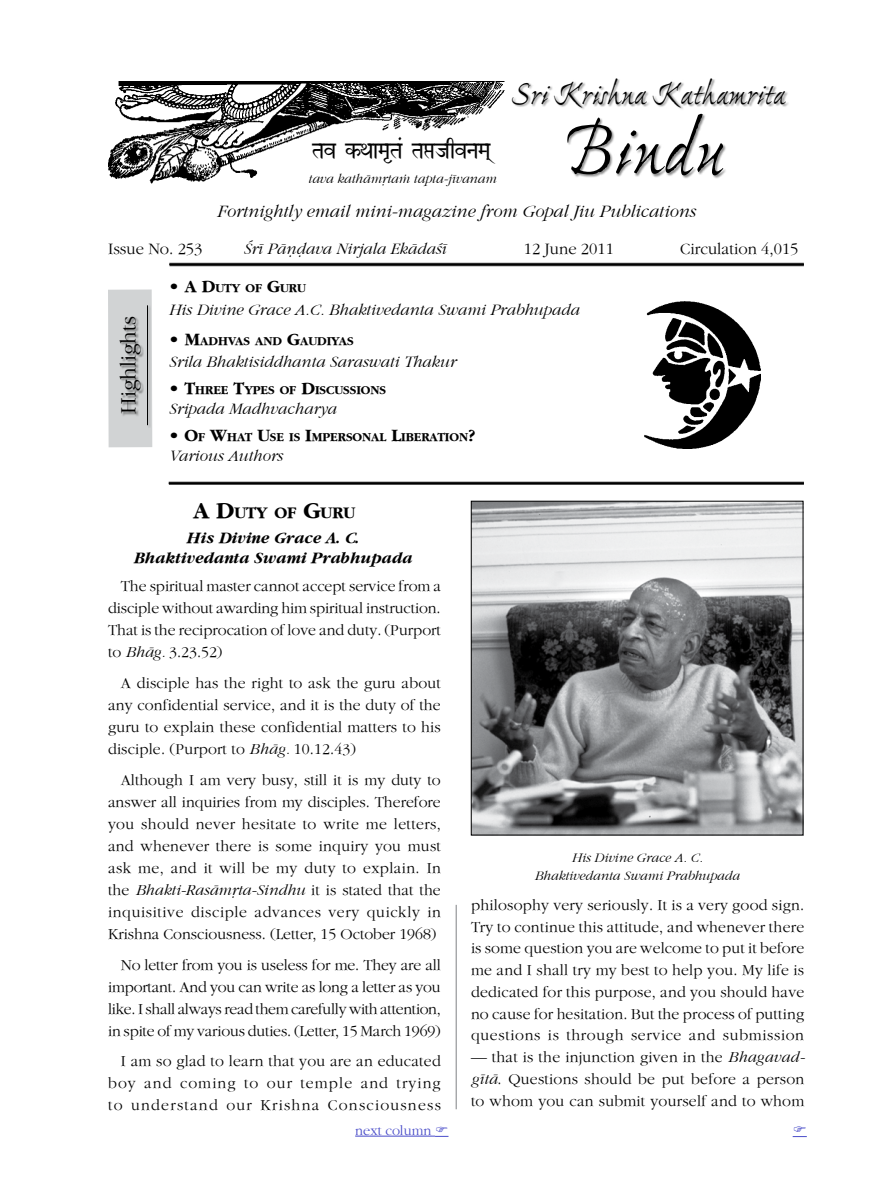
<style>
.page{position:relative;width:885px;height:1191px;background:#fff}
.page>*{position:absolute;margin:0;border:0;box-sizing:border-box;transform-origin:0 0}
.t1{font:81px "Ex Ponto";letter-spacing:-.005em;color:#000}
.t2{font:33.9px "Ex Ponto";letter-spacing:-.01em;color:#000}
.t3{font:22.5px "Rama Garamond Plus";color:#000}
.t4{font:italic 18px "Rama Garamond Plus";color:#000}
.t5{font:18px "Radha Deva Normal A";color:#000}
.t6{font:700 16.8px "Rama Garamond Plus";color:#000}
.t7{font:italic 16.5px "Rama Garamond Plus";color:#000}
.t8{font:italic 700 16.5px/20.2px "Rama Garamond Plus";color:#000;text-align:center}
.t9{font:16.5px "Rama Garamond Plus";color:#000}
.t10{font:15.75px/22px "Rama Garamond Plus";letter-spacing:.01em;color:#000;text-align:justify}
.t11{font:14.25px "Rama Garamond Plus";color:#494cc9}
.t12{font:italic 13.5px/18px "Rama Garamond Plus";color:#000;text-align:center}
.t13{font:700 12.6px "Rama Garamond Plus";color:#000}
.s1{font-style:inherit}
.s2{font-size:18px}
.s3{font-size:24px}
.s4{font-style:italic}
</style>
<div class="page">
<img style="left:108px;top:81px;width:396px;height:102px">
<div style="left:512px;top:79px;width:277px;height:31px;background:#000;opacity:.45"></div>
<div style="left:567px;top:114px;width:159px;height:65px;background:#000;opacity:.45"></div>
<hr style="left:456px;top:905px;width:1px;height:204px;background:#808285">
<hr style="left:169px;top:265px;width:634px;height:1px;background:#000">
<hr style="left:169px;top:263px;width:634px;height:1px;background:#000">
<hr style="left:169px;top:264px;width:634px;height:1px;background:#000">
<div style="left:108px;top:289px;width:44px;height:158px;background:#d1d3d4"></div>
<div style="left:120px;top:316px;width:24px;height:101px;background:#000;opacity:.45"></div>
<hr style="left:147px;top:305px;width:4px;height:123px;background:#c3c4c5">
<hr style="left:147px;top:305px;width:1px;height:120px;background:#000">
<hr style="left:169px;top:484px;width:634px;height:1px;background:#000">
<hr style="left:169px;top:482px;width:634px;height:1px;background:#000">
<hr style="left:169px;top:483px;width:634px;height:1px;background:#000">
<img style="left:473px;top:503px;width:328px;height:330px">
<div style="left:471px;top:501px;width:332px;height:334px;border:1px solid #000"></div>
<hr style="left:355px;top:1135px;width:80px;height:1px;background:#494cc9">
<img style="left:644px;top:302px;width:116px;height:146px">
<svg style="left:435px;top:1135px;width:13px;height:2px"></svg>
<svg style="left:792px;top:1136px;width:14px;height:1px"></svg>
<p class="t5" style="left:312px;top:136px;width:180px">TAV K QAAMA*TA&amp; TAÁJAQVNAMA(</p>
<p class="t12" style="left:308px;top:170px;width:190px">tava kathämåtaà tapta-jévanam</p>
<h2 class="t2" style="left:512px;top:77px;width:275px">Sri Krishna Kathamrita</h2>
<h1 class="t1" style="left:563px;top:109px;width:163px">Bindu</h1>
<p class="t4" style="left:216px;top:201px;width:480px">Fortnightly email mini-magazine from Gopal Jiu Publications</p>
<p class="t9" style="left:108px;top:239px;width:96px">Issue No. 253</p>
<p class="t7" style="left:243px;top:239px;width:204px">Çré Päëòava Nirjala Ekädaçé</p>
<p class="t9" style="left:523px;top:239px;width:92px">12 June 2011</p>
<p class="t9" style="left:680px;top:239px;width:120px">Circulation <span class="s1">4,015</span></p>
<h3 class="t3" style="left:116px;top:414px;width:100px;rotate:-90deg">Highlights</h3>
<p class="t13" style="left:168px;top:281px;width:139px"><span class="s2">• A D</span>UTY OF <span class="s2">G</span>URU</p>
<p class="t7" style="left:168px;top:300px;width:412px">His Divine Grace A.C. Bhaktivedanta Swami Prabhupada</p>
<p class="t13" style="left:168px;top:333px;width:187px"><span class="s2">• M</span>AD HVAS AND <span class="s2">G</span>AUDIYAS</p>
<p class="t7" style="left:168px;top:353px;width:288px">Srila Bhaktisiddhanta Saraswati Thakur</p>
<p class="t13" style="left:168px;top:383px;width:219px"><span class="s2">• T</span>HREE <span class="s2">T</span>YPES OF <span class="s2">D</span>ISCUSSIONS</p>
<p class="t7" style="left:168px;top:399px;width:169px">Sripada Madhvacharya</p>
<p class="t13" style="left:168px;top:429px;width:308px"><span class="s2">• O</span>F <span class="s2">W</span>HAT <span class="s2">U</span>SE IS <span class="s2">I</span>MPERSONAL <span class="s2">L</span>IBERATION<span class="s2">?</span></p>
<p class="t7" style="left:168px;top:446px;width:115px">Various Authors</p>
<p class="t6" style="left:193px;top:503px;width:163px"><span class="s3">A D</span>UTY OF <span class="s3">G</span>URU</p>
<p class="t8" style="left:135px;top:527px;width:280px">His Divine Grace A. C.<br>Bhaktivedanta Swami Prabhupada</p>
<p class="t10" style="left:108px;top:575px;width:334px;text-indent:13px">The spiritual master cannot accept service from a disciple without awarding him spiritual instruction.<br>That is the reciprocation of love and duty. (Purport to <span class="s4">Bhäg.</span> 3.23.52)</p>
<p class="t10" style="left:108px;top:672px;width:334px;text-indent:13px">A disciple has the right to ask the guru about any confidential service, and it is the duty of the guru to explain these confidential matters to his disciple. (Purport to <span class="s4">Bhäg.</span> 10.12.43)</p>
<p class="t10" style="left:108px;top:768px;width:334px;text-indent:13px">Although I am very busy, still it is my duty to answer all inquiries from my disciples. Therefore you should never hesitate to write me letters, and whenever there is some inquiry you must ask me, and it will be my duty to explain. In the <span class="s4">Bhakti-Rasämåta-Sindhu</span> it is stated that the inquisitive disciple advances very quickly in Krishna Consciousness. (Letter, 15 October 1968)</p>
<p class="t10" style="left:108px;top:953px;width:334px;text-indent:13px">No letter from you is useless for me. They are all important. And you can write as long a letter as you like. I shall always read them carefully with attention, in spite of my various duties. (Letter, 15 March 1969)</p>
<p class="t10" style="left:108px;top:1050px;width:334px;text-indent:13px">I am so glad to learn that you are an educated boy and coming to our temple and trying to understand our Krishna Consciousness</p>
<p class="t11" style="left:355px;top:1122px;width:78px">next column</p>
<p class="t12" style="left:534px;top:848px;width:206px">His Divine Grace A. C.<br>Bhaktivedanta Swami Prabhupada</p>
<p class="t10" style="left:471px;top:894px;width:335px">philosophy very seriously. It is a very good sign.<br>Try to continue this attitude, and whenever there is some question you are welcome to put it before me and I shall try my best to help you. My life is dedicated for this purpose, and you should have no cause for hesitation. But the process of putting questions is through service and submission</p>
<p class="t10" style="left:471px;top:1046px;width:335px">— that is the injunction given in the <span class="s4">Bhagavad&shy;gétä</span>. Questions should be put before a person to whom you can submit yourself and to whom</p>
</div>
